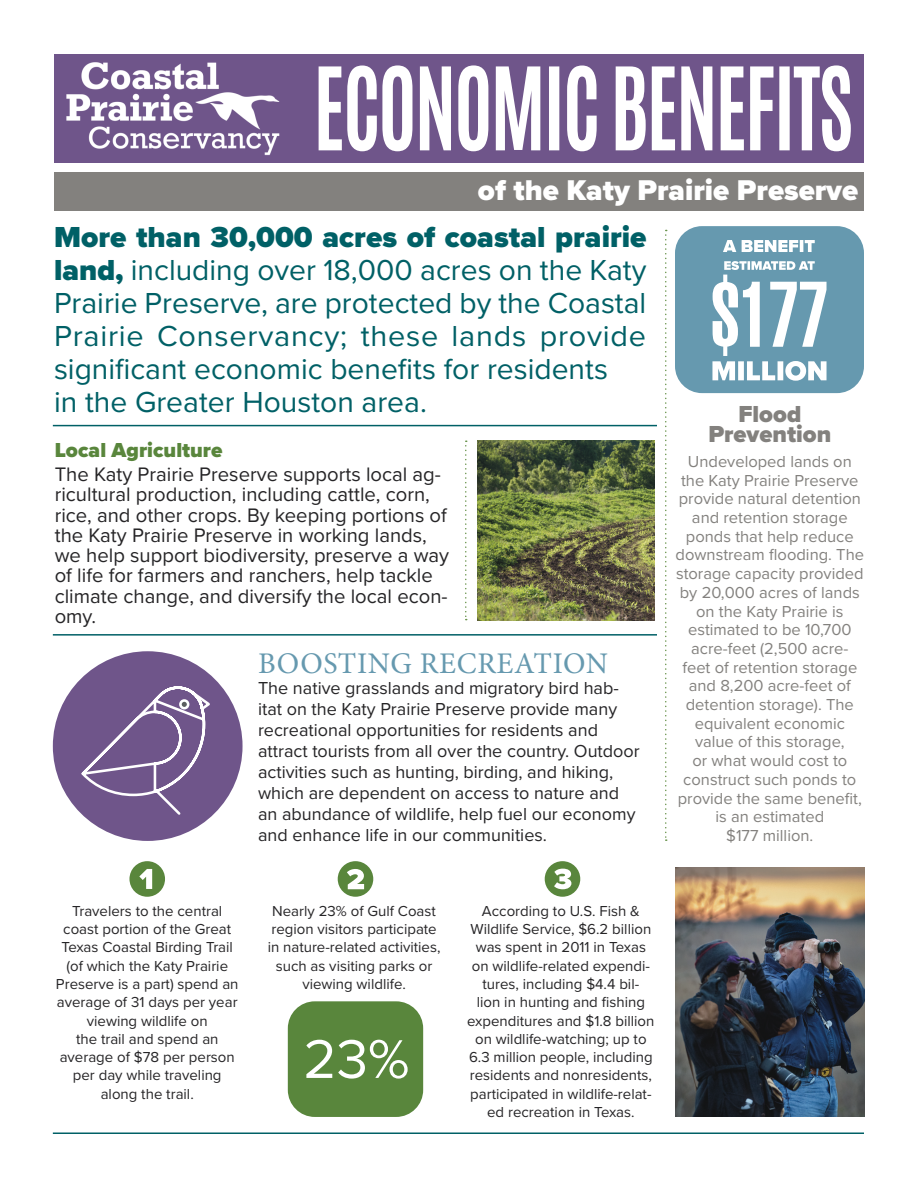
<style>
.page{position:relative;width:918px;height:1188px;background:#fff}
.page>*{position:absolute;margin:0;border:0;box-sizing:border-box;transform-origin:0 0}
.rightcol{font:30px/33px "Proxima Nova";color:#006066;text-align:justify}
.t1{font:30px "Minion Pro";letter-spacing:.02em;color:#6699af}
.t2{font:900 29.55px "Proxima Nova";color:#fff}
.t3{font:900 24px/20.2px "Proxima Nova";color:#83817e;text-align:center}
.t4{font:900 21px "Proxima Nova";color:#59863c}
.t5{font:20.25px/20.2px "Proxima Nova";color:#262527}
.t6{font:18px/21px "Proxima Nova";color:#262527}
.t7{font:16.5px/18.8px "Proxima Nova";color:#83817e;text-align:center}
.t8{font:15px/18.3px "Proxima Nova";color:#262527;text-align:center}
.s1{font-weight:900}
</style>
<div class="page">
<hr style="left:53px;top:1132px;width:811px;height:2px;background:#006066">
<hr style="left:53px;top:425px;width:604px;height:1px;background:#006066">
<hr style="left:53px;top:634px;width:604px;height:2px;background:#006066">
<div style="left:54px;top:54px;width:810px;height:109px;background:#6f558a"></div>
<div style="left:55px;top:172px;width:809px;height:39px;background:#83817e"></div>
<svg style="left:665px;top:230px;width:2px;height:611px"></svg>
<svg style="left:319px;top:65px;width:532px;height:86px"></svg>
<div style="left:675px;top:226px;width:189px;height:167px;background:#6699af;border-radius:27px"></div>
<svg style="left:712px;top:261px;width:115px;height:120px"></svg>
<svg style="left:723px;top:240px;width:92px;height:12px"></svg>
<div style="left:53px;top:651px;width:190px;height:190px;background:#6f558a;border-radius:50%"></div>
<svg style="left:465px;top:441px;width:2px;height:179px"></svg>
<img style="left:477px;top:441px;width:178px;height:179px">
<img style="left:675px;top:868px;width:190px;height:249px">
<div style="left:288px;top:1001px;width:135px;height:116px;background:#59863c;border-radius:27px"></div>
<div style="left:129px;top:861px;width:36px;height:36px;background:#59863c;border-radius:50%"></div>
<div style="left:338px;top:861px;width:35px;height:36px;background:#59863c;border-radius:50%"></div>
<svg style="left:347px;top:869px;width:17px;height:20px"></svg>
<svg style="left:139px;top:869px;width:13px;height:20px"></svg>
<div style="left:545px;top:861px;width:35px;height:36px;background:#59863c;border-radius:50%"></div>
<svg style="left:554px;top:869px;width:17px;height:20px"></svg>
<svg style="left:306px;top:1040px;width:102px;height:39px"></svg>
<svg style="left:68px;top:634px;width:144px;height:183px"></svg>
<div style="left:180px;top:701px;width:8px;height:7px;background:#5b5e5f;border-radius:50%"></div>
<div style="left:179px;top:699px;width:10px;height:10px;border:3px solid #fff;border-radius:50%"></div>
<img style="left:66px;top:62px;width:214px;height:94px">
<p class="t2" style="left:478px;top:168px;width:382px">of the Katy Prairie Preserve</p>
<p class="rightcol" style="left:54px;top:219px;width:594px"><span class="s1">More than 30,000 acres of coastal prairie land,</span> including over 18,000 acres on the Katy Prairie Preserve, are protected by the Coastal Prairie Conservancy; these lands provide significant economic benefits for residents</p>
<p class="rightcol" style="left:54px;top:384px;width:374px">in the Greater Houston area.</p>
<p class="t4" style="left:55px;top:434px;width:169px">Local Agriculture</p>
<p class="t5" style="left:55px;top:463px;width:396px">The Katy Prairie Preserve supports local ag&shy;ricultural production, including cattle, corn, rice, and other crops. By keeping portions of the Katy Prairie Preserve in working lands, we help support biodiversity, preserve a way of life for farmers and ranchers, help tackle climate change, and diversify the local econ&shy;omy.</p>
<p class="t1" style="left:258px;top:643px;width:352px">BOOSTING RECREATION</p>
<p class="t6" style="left:258px;top:677px;width:383px">The native grasslands and migratory bird hab&shy;itat on the Katy Prairie Preserve provide many recreational opportunities for residents and attract tourists from all over the country. Outdoor activities such as hunting, birding, and hiking, which are dependent on access to nature and an abundance of wildlife, help fuel our economy and enhance life in our communities.</p>
<p class="t3" style="left:708px;top:404px;width:125px">Flood<br>Prevention</p>
<p class="t7" style="left:676px;top:451px;width:190px">Undeveloped lands on the Katy Prairie Preserve provide natural detention and retention storage ponds that help reduce downstream flooding. The storage capacity provided by 20,000 acres of lands on the Katy Prairie is estimated to be 10,700 acre-feet (2,500 acre&shy;feet of retention storage and 8,200 acre-feet of detention storage). The equivalent economic value of this storage,<br>or what would cost to construct such ponds to provide the same benefit, is an estimated</p>
<p class="t7" style="left:726px;top:825px;width:89px">$177 million.</p>
<p class="t8" style="left:56px;top:901px;width:184px">Travelers to the central coast portion of the Great<br>Texas Coastal Birding Trail (of which the Katy Prairie<br>Preserve is a part) spend an average of 31 days per year viewing wildlife on</p>
<p class="t8" style="left:76px;top:1029px;width:144px">the trail and spend an</p>
<p class="t8" style="left:60px;top:1047px;width:177px">average of $78 per person per day while traveling along the trail.</p>
<p class="t8" style="left:268px;top:901px;width:174px">Nearly 23% of Gulf Coast region visitors participate in nature-related activities, such as visiting parks or viewing wildlife.</p>
<p class="t8" style="left:467px;top:901px;width:189px">According to U.S. Fish &amp;<br>Wildlife Service, $6.2 billion was spent in 2011 in Texas on wildlife-related expendi&shy;tures, including $4.4 bil-<br>lion in hunting and fishing expenditures and $1.8 billion on wildlife-watching; up to<br>6.3 million people, including residents and nonresidents, participated in wildlife-relat&shy;ed recreation in Texas.</p>
</div>
